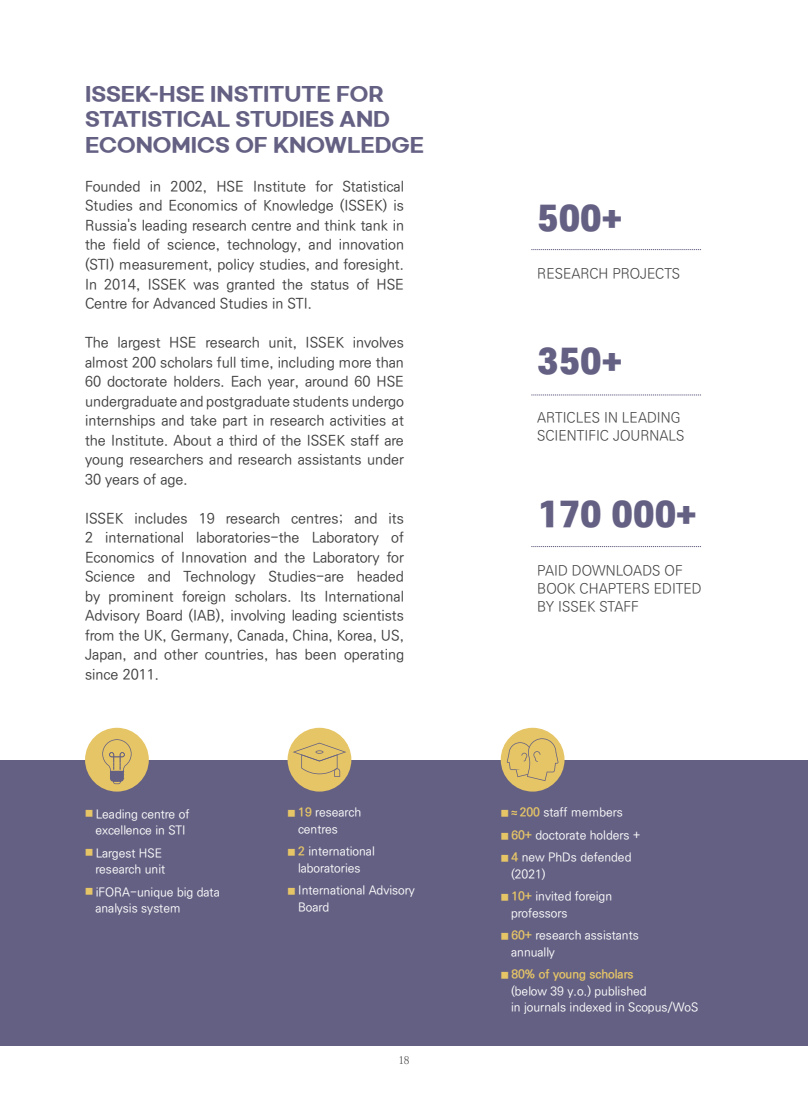
<style>
.page{position:relative;width:808px;height:1106px;background:#fff}
.page>*{position:absolute;margin:0;border:0;box-sizing:border-box;transform-origin:0 0}
.t1{font:900 33.15px "S Core Dream 9";color:#646083}
.t2{font:19.5px "Gmarket Sans TTF Bold";color:#646083}
.t3{font:500 14.25px/19.5px "Ko Pub World Dotum";color:#3e3e3f;text-align:justify}
.t4{font:300 13.8px "Ko Pub World Dotum";color:#3e3e3f}
.t5{font:500 12px "Ko Pub World Dotum";color:#fff}
.t6{font:700 12px "Ko Pub World Dotum";color:#e6c566}
.t7{font:10.5px "Nanum Myeongjo";color:#3e3e3f}
.s1{font-size:9px;color:#e6c566}
.s2{font-weight:700;color:#e6c566}
.s3{font-weight:500;font-size:9px}
</style>
<div class="page">
<div style="left:0;top:759px;width:808px;height:286px;background:#646083"></div>
<svg style="left:511px;top:810px;width:6px;height:5px"></svg>
<svg style="left:531px;top:546px;width:170px;height:1px"></svg>
<svg style="left:531px;top:395px;width:170px;height:1px"></svg>
<svg style="left:531px;top:249px;width:170px;height:1px"></svg>
<div style="left:288px;top:727px;width:63px;height:64px;background:#e6c566;border-radius:50%"></div>
<svg style="left:293px;top:742px;width:53px;height:34px"></svg>
<div style="left:501px;top:727px;width:63px;height:64px;background:#e6c566;border-radius:50%"></div>
<svg style="left:507px;top:738px;width:51px;height:43px"></svg>
<div style="left:85px;top:727px;width:64px;height:64px;background:#e6c566;border-radius:50%"></div>
<svg style="left:102px;top:739px;width:30px;height:45px"></svg>
<p class="t2" style="left:85px;top:83px;width:300px">ISSEK-HSE INSTITUTE FOR</p>
<p class="t2" style="left:85px;top:108px;width:306px">STATISTICAL STUDIES AND</p>
<p class="t2" style="left:85px;top:134px;width:341px">ECONOMICS OF KNOWLEDGE</p>
<p class="t3" style="left:85px;top:177px;width:320px">Founded in 2002, HSE Institute for Statistical Studies and Economics of Knowledge (ISSEK) is Russia's leading research centre and think tank in the field of science, technology, and innovation (STI) measurement, policy studies, and foresight.<br>In 2014, ISSEK was granted the status of HSE Centre for Advanced Studies in STI.</p>
<p class="t3" style="left:85px;top:333px;width:320px">The largest HSE research unit, ISSEK involves almost 200 scholars full time, including more than 60 doctorate holders. Each year, around 60 HSE undergraduate and postgraduate students undergo internships and take part in research activities at the Institute. About a third of the ISSEK staff are young researchers and research assistants under 30 years of age.</p>
<p class="t3" style="left:85px;top:509px;width:320px">ISSEK includes 19 research centres; and its 2 international laboratories-the Laboratory of Economics of Innovation and the Laboratory for Science and Technology Studies-are headed by prominent foreign scholars. Its International Advisory Board (IAB), involving leading scientists from the UK, Germany, Canada, China, Korea, US, Japan, and other countries, has been operating since 2011.</p>
<p class="t5" style="left:85px;top:805px;width:106px"><span class="s1">■</span> Leading centre of</p>
<p class="t5" style="left:95px;top:822px;width:91px">excellence in STI</p>
<p class="t5" style="left:85px;top:844px;width:79px"><span class="s1">■</span> Largest HSE</p>
<p class="t5" style="left:95px;top:861px;width:71px">research unit</p>
<p class="t5" style="left:85px;top:883px;width:136px"><span class="s1">■</span> iFORA-unique big data</p>
<p class="t5" style="left:95px;top:900px;width:87px">analysis system</p>
<p class="t5" style="left:288px;top:804px;width:75px"><span class="s1">■</span> <span class="s2">19</span> research</p>
<p class="t5" style="left:298px;top:820px;width:41px">centres</p>
<p class="t5" style="left:288px;top:843px;width:89px"><span class="s1">■</span> <span class="s2">2</span> international</p>
<p class="t5" style="left:298px;top:859px;width:64px">laboratories</p>
<p class="t5" style="left:288px;top:882px;width:129px"><span class="s1">■</span> International Advisory</p>
<p class="t5" style="left:298px;top:898px;width:33px">Board</p>
<p class="t7" style="left:398px;top:1054px;width:13px">18</p>
<p class="t1" style="left:537px;top:194px;width:86px">500+</p>
<p class="t4" style="left:537px;top:264px;width:144px">RESEARCH PROJECTS</p>
<p class="t1" style="left:537px;top:337px;width:86px">350+</p>
<p class="t4" style="left:537px;top:407px;width:145px">ARTICLES IN LEADING</p>
<p class="t4" style="left:537px;top:425px;width:149px">SCIENTIFIC JOURNALS</p>
<p class="t1" style="left:537px;top:490px;width:161px">170 000+</p>
<p class="t4" style="left:537px;top:561px;width:147px">PAID DOWNLOADS OF</p>
<p class="t4" style="left:537px;top:579px;width:166px">BOOK CHAPTERS EDITED</p>
<p class="t4" style="left:537px;top:596px;width:103px">BY ISSEK STAFF</p>
<p class="t5" style="left:501px;top:804px;width:124px"><span class="s1">■</span> <span class="s2">200</span> staff members</p>
<p class="t5" style="left:501px;top:826px;width:141px"><span class="s1">■</span> <span class="s2">60+</span> doctorate holders +</p>
<p class="t5" style="left:501px;top:849px;width:132px"><span class="s1">■</span> <span class="s2">4</span> new PhDs defended</p>
<p class="t5" style="left:511px;top:865px;width:36px">(2021)</p>
<p class="t5" style="left:501px;top:888px;width:113px"><span class="s1">■</span> <span class="s2">10+</span> invited foreign</p>
<p class="t5" style="left:511px;top:904px;width:58px">professors</p>
<p class="t5" style="left:501px;top:927px;width:140px"><span class="s1">■</span> <span class="s2">60+</span> research assistants</p>
<p class="t5" style="left:511px;top:943px;width:45px">annually</p>
<p class="t6" style="left:501px;top:966px;width:134px"><span class="s3">■</span> 80% of young scholars</p>
<p class="t5" style="left:511px;top:982px;width:137px">(below 39 y.o.) published</p>
<p class="t5" style="left:511px;top:999px;width:189px">in journals indexed in Scopus/WoS</p>
</div>
